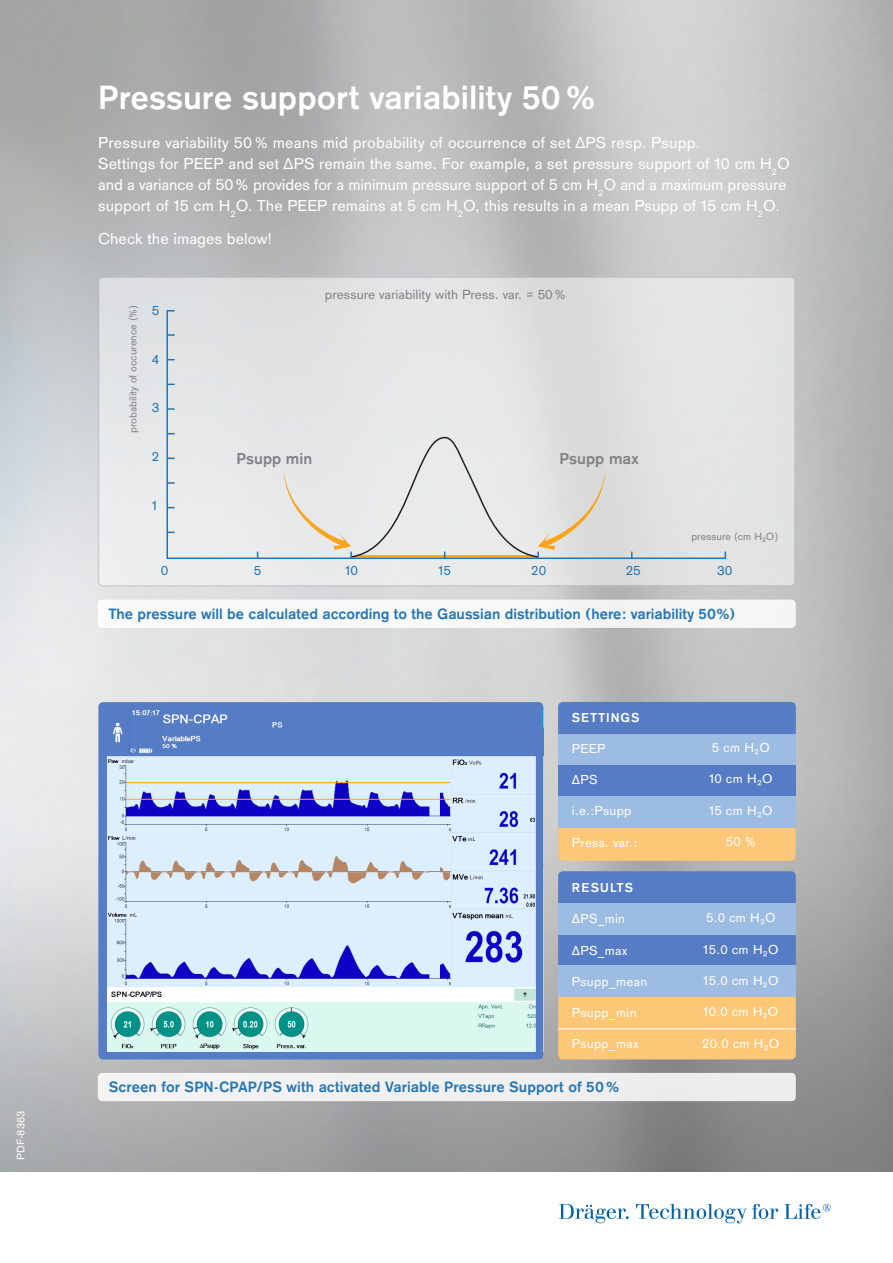
<style>
.page{position:relative;width:893px;height:1263px;background:#fff}
.page>*{position:absolute;margin:0;border:0;box-sizing:border-box;transform-origin:0 0}
.t1{font:700 35.1px "Draeger Sans";color:#fff}
.Einleitungstext{font:16.5px/21px "Draeger Sans";letter-spacing:.005em;color:#fff}
.Einleitungstext-2{font:700 16.5px "Draeger Sans";color:#808285}
.t2{font:700 15.6px "Draeger Sans";color:#2375b4}
.Einleitungstext-3{font:13.8px "Draeger Sans";color:#808285}
.Einleitungstext-4{font:13.8px "Draeger Sans";color:#2375b4}
.Addresses_bold{font:13.5px "Draeger Sans";letter-spacing:.02em;color:#fff}
.Addresses_bold-2{font:700 13.5px "Draeger Sans";letter-spacing:.08em;color:#fff}
.t3{font:11.25px "Draeger Sans";color:#fff}
.Einleitungstext-5{font:10.8px "Draeger Sans";color:#808285}
</style>
<div class="page">
<img style="left:0;top:0;width:893px;height:1172px">
<svg style="left:559px;top:1204px;width:70px;height:19px"></svg>
<svg style="left:636px;top:1204px;width:142px;height:19px"></svg>
<svg style="left:784px;top:1204px;width:47px;height:15px"></svg>
<div style="left:98px;top:600px;width:698px;height:28px;background:#fff;border-radius:4px"></div>
<div style="left:98px;top:1073px;width:698px;height:28px;background:#f0f0f0;border-radius:4px"></div>
<div style="left:98px;top:702px;width:445px;height:357px;background:#567cc6;border-radius:5px"></div>
<img style="left:107px;top:710px;width:429px;height:342px">
<div style="left:297px;top:708px;width:246px;height:48px;background:#567cc6"></div>
<div style="left:558px;top:871px;width:238px;height:173px;background:#567cc6;border-radius:5px"></div>
<div style="left:558px;top:702px;width:238px;height:158px;background:#567cc6;border-radius:5px"></div>
<div style="left:558px;top:734px;width:238px;height:31px;background:#9dbce2"></div>
<div style="left:558px;top:797px;width:238px;height:31px;background:#9dbce2"></div>
<div style="left:558px;top:903px;width:238px;height:31px;background:#9dbce2"></div>
<div style="left:558px;top:965px;width:238px;height:32px;background:#9dbce2"></div>
<div style="left:558px;top:1029px;width:238px;height:30px;background:#fdc778"></div>
<div style="left:558px;top:997px;width:238px;height:32px;background:#fdc778"></div>
<svg style="left:557px;top:827px;width:240px;height:35px;background:#f7c57d"></svg>
<hr style="left:558px;top:1028px;width:238px;height:1px;background:#fff">
<div style="left:99px;top:277px;width:696px;height:309px;background:#e3e4e4;border-radius:4px"></div>
<div style="left:98px;top:276px;width:698px;height:311px;border:2px solid #bcbdc0;border-radius:4px"></div>
<svg style="left:166px;top:308px;width:561px;height:252px"></svg>
<hr style="left:126px;top:782px;width:324px;height:1px;background:#f9a51b">
<hr style="left:126px;top:799px;width:324px;height:1px;background:#f9a51b">
<svg style="left:283px;top:436px;width:323px;height:123px"></svg>
<p class="t3" style="left:13px;top:1159px;width:50px;rotate:-90deg">PDF-8363</p>
<p class="t1" style="left:98px;top:73px;width:500px">Pressure support variability 50 %</p>
<p class="Einleitungstext" style="left:98px;top:131px;width:693px">Pressure variability 50 % means mid probability of occurrence of set ∆PS resp. Psupp.<br>Settings for PEEP and set ∆PS remain the same. For example, a set pressure support of 10 cm H<sub>2</sub>O and a variance of 50 % provides for a minimum pressure support of 5 cm H<sub>2</sub>O and a maximum pressure support of 15 cm H<sub>2</sub>O. The PEEP remains at 5 cm H<sub>2</sub>O, this results in a mean Psupp of 15 cm H<sub>2</sub>O.</p>
<p class="Einleitungstext" style="left:98px;top:227px;width:176px">Check the images below!</p>
<p class="Einleitungstext-5" style="left:125px;top:433px;width:130px;rotate:-90deg">probability of occurence (%)</p>
<p class="Einleitungstext-4" style="left:152px;top:300px;width:9px">5</p>
<p class="Einleitungstext-4" style="left:152px;top:349px;width:9px">4</p>
<p class="Einleitungstext-4" style="left:152px;top:398px;width:9px">3</p>
<p class="Einleitungstext-4" style="left:152px;top:447px;width:9px">2</p>
<p class="Einleitungstext-4" style="left:152px;top:496px;width:7px">1</p>
<p class="Einleitungstext-3" style="left:325px;top:284px;width:243px">pressure variability with Press. var. = 50 %</p>
<p class="Einleitungstext-2" style="left:237px;top:447px;width:77px">Psupp min</p>
<p class="Einleitungstext-2" style="left:560px;top:447px;width:81px">Psupp max</p>
<p class="Einleitungstext-5" style="left:691px;top:529px;width:88px">pressure (cm H₂O)</p>
<p class="Einleitungstext-4" style="left:161px;top:561px;width:9px">0</p>
<p class="Einleitungstext-4" style="left:254px;top:561px;width:9px">5</p>
<p class="Einleitungstext-4" style="left:345px;top:561px;width:14px">10</p>
<p class="Einleitungstext-4" style="left:438px;top:561px;width:14px">15</p>
<p class="Einleitungstext-4" style="left:531px;top:561px;width:17px">20</p>
<p class="Einleitungstext-4" style="left:626px;top:561px;width:17px">25</p>
<p class="Einleitungstext-4" style="left:717px;top:561px;width:17px">30</p>
<p class="t2" style="left:109px;top:603px;width:628px">The pressure will be calculated according to the Gaussian distribution (here: variability 50%)</p>
<p class="Addresses_bold-2" style="left:572px;top:708px;width:69px">SETTINGS</p>
<p class="Addresses_bold" style="left:572px;top:739px;width:35px">PEEP</p>
<p class="Addresses_bold" style="left:572px;top:770px;width:27px">ΔPS</p>
<p class="Addresses_bold" style="left:572px;top:802px;width:61px">i.e.:Psupp</p>
<p class="Addresses_bold" style="left:572px;top:833px;width:67px">Press. var.:</p>
<p class="Addresses_bold-2" style="left:572px;top:878px;width:63px">RESULTS</p>
<p class="Addresses_bold" style="left:572px;top:909px;width:55px">ΔPS_min</p>
<p class="Addresses_bold" style="left:572px;top:941px;width:56px">ΔPS_max</p>
<p class="Addresses_bold" style="left:572px;top:972px;width:77px">Psupp_mean</p>
<p class="Addresses_bold" style="left:572px;top:1003px;width:66px">Psupp_min</p>
<p class="Addresses_bold" style="left:572px;top:1034px;width:68px">Psupp_max</p>
<p class="t2" style="left:109px;top:1076px;width:512px">Screen for SPN-CPAP/PS with activated Variable Pressure Support of 50 %</p>
<p class="Addresses_bold" style="left:712px;top:738px;width:59px">5 cm H₂O</p>
<p class="Addresses_bold" style="left:709px;top:769px;width:65px">10 cm H₂O</p>
<p class="Addresses_bold" style="left:709px;top:801px;width:65px">15 cm H₂O</p>
<p class="Addresses_bold" style="left:726px;top:832px;width:32px">50 %</p>
<p class="Addresses_bold" style="left:706px;top:908px;width:71px">5.0 cm H₂O</p>
<p class="Addresses_bold" style="left:703px;top:940px;width:77px">15.0 cm H₂O</p>
<p class="Addresses_bold" style="left:703px;top:971px;width:77px">15.0 cm H₂O</p>
<p class="Addresses_bold" style="left:703px;top:1002px;width:77px">10.0 cm H₂O</p>
<p class="Addresses_bold" style="left:702px;top:1034px;width:79px">20.0 cm H₂O</p>
</div>
